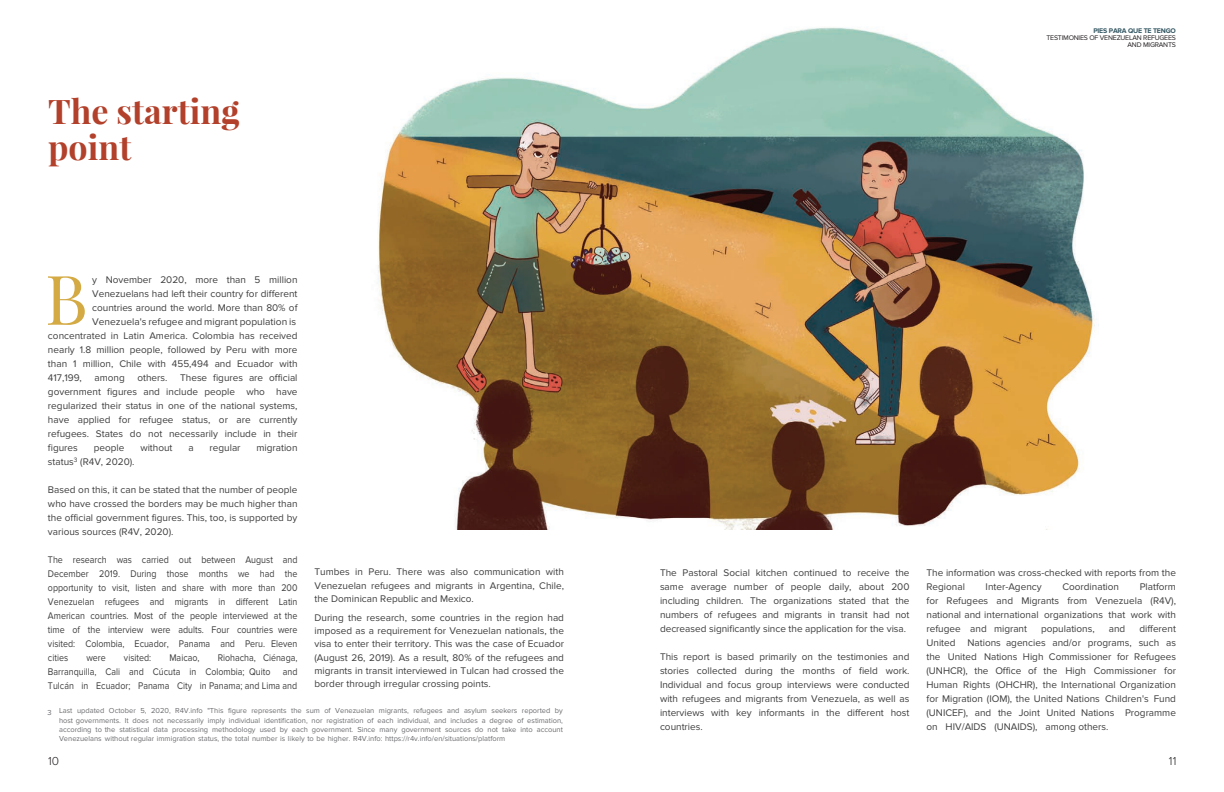
<style>
.page{position:relative;width:1224px;height:792px;background:#fff}
.page>*{position:absolute;margin:0;border:0;box-sizing:border-box;transform-origin:0 0}
.t1{font:68.6px "Playfair Display";color:#d4aa45}
.t2{font:700 34px/36px "Playfair Display";color:#b2402a}
.t3{font:300 12px "Proxima Nova";color:#231f20}
.t4{font:10px/14px "Proxima Nova";color:#3e3e3f;text-align:justify}
.t5{font:10px/14px "Proxima Nova";color:#3e3e3f;text-align:justify;scale:.89 1}
.t6{font:7.5px/9.3px "Proxima Nova";color:#6c6d70;text-align:justify}
.t7{font:7px/7px "Proxima Nova";letter-spacing:-.025em;color:#231f20;text-align:right}
.t8{font:700 7px "Proxima Nova";letter-spacing:-.025em;color:#335763}
</style>
<div class="page">
<img style="left:378px;top:27px;width:717px;height:502px">
<p class="t2" style="left:48px;top:93px;width:193px">The starting point</p>
<p class="t1" style="left:45px;top:256px;width:44px">B</p>
<p class="t4" style="left:92px;top:273px;width:207px">y November 2020, more than 5 million Venezuelans had left their country for different countries around the world. More than 80% of Venezuela's refugee and migrant population is</p>
<p class="t4" style="left:48px;top:329px;width:251px">concentrated in Latin America. Colombia has received nearly 1.8 million people, followed by Peru with more than 1 million, Chile with 455,494 and Ecuador with 417,199,</p>
<p class="t4" style="left:48px;top:371px;width:251px;text-indent:132px">These figures are official government figures and include people who have regularized their status in one of the national systems, have applied for refugee status, or are currently refugees. States do not necessarily include in their figures</p>
<p class="t4" style="left:95px;top:371px;width:32px">among</p>
<p class="t4" style="left:137px;top:371px;width:32px">others.</p>
<p class="t4" style="left:94px;top:441px;width:32px">people</p>
<p class="t4" style="left:140px;top:441px;width:34px">without</p>
<p class="t4" style="left:188px;top:441px;width:7px">a</p>
<p class="t4" style="left:210px;top:441px;width:33px">regular</p>
<p class="t4" style="left:256px;top:441px;width:43px">migration</p>
<p class="t4" style="left:48px;top:455px;width:88px">status<sup>3</sup> (R4V, 2020).</p>
<p class="t4" style="left:48px;top:483px;width:251px">Based on this, it can be stated that the number of people who have crossed the borders may be much higher than the official government figures. This, too, is supported by various sources (R4V, 2020).</p>
<p class="t5" style="left:48px;top:553px;width:282px">The research was carried out between August and December 2019. During those months we had the opportunity to visit, listen and share with more than 200<br>Venezuelan refugees and migrants in different Latin American countries. Most of the people interviewed at the time of the interview were adults. Four countries were visited: Colombia, Ecuador, Panama and Peru. Eleven cities</p>
<p class="t4" style="left:315px;top:565px;width:251px;line-height:13.3px">Tumbes in Peru. There was also communication with Venezuelan refugees and migrants in Argentina, Chile, the Dominican Republic and Mexico.</p>
<p class="t4" style="left:315px;top:611px;width:251px;line-height:13.3px">During the research, some countries in the region had imposed as a requirement for Venezuelan nationals, the visa to enter their territory. This was the case of Ecuador (August 26, 2019). As a result, 80% of the refugees and migrants in transit interviewed in Tulcan had crossed the border through irregular crossing points.</p>
<p class="t5" style="left:48px;top:651px;width:282px;text-indent:170px">Riohacha, Ciénaga, Barranquilla, Cali and Cúcuta in Colombia; Quito and Tulcán in Ecuador; Panama City in Panama; and Lima and</p>
<p class="t6" style="left:59px;top:706px;width:505px">Last updated October 5, 2020, R4V.info "This figure represents the sum of Venezuelan migrants, refugees and asylum seekers reported by host governments. It does not necessarily imply individual identification, nor registration of each individual, and includes a degree of estimation, according to the statistical data processing methodology used by each government. Since many government sources do not take into account Venezuelans without regular immigration status, the total number is likely to be higher. R4V.info: https://r4v.info/en/situations/platform</p>
<p class="t5" style="left:86px;top:651px;width:23px">were</p>
<p class="t5" style="left:124px;top:651px;width:32px">visited:</p>
<p class="t5" style="left:169px;top:651px;width:35px">Maicao,</p>
<p class="t6" style="left:47px;top:707px;width:6px">3</p>
<p class="t8" style="left:1093px;top:27px;width:84px">PIES PARA QUE TE TENGO</p>
<p class="t7" style="left:1046px;top:34px;width:131px">TESTIMONIES OF VENEZUELAN REFUGEES<br>AND MIGRANTS</p>
<p class="t4" style="left:660px;top:566px;width:251px">The Pastoral Social kitchen continued to receive the same average number of people daily, about 200 including children. The organizations stated that the numbers of refugees and migrants in transit had not decreased significantly since the application for the visa.</p>
<p class="t4" style="left:660px;top:650px;width:251px">This report is based primarily on the testimonies and stories collected during the months of field work.<br>Individual and focus group interviews were conducted with refugees and migrants from Venezuela, as well as interviews with key informants in the different host countries.</p>
<p class="t4" style="left:927px;top:566px;width:251px">The information was cross-checked with reports from the<br>Regional</p>
<p class="t4" style="left:986px;top:580px;width:58px">Inter-Agency</p>
<p class="t4" style="left:1062px;top:580px;width:58px">Coordination</p>
<p class="t4" style="left:927px;top:580px;width:251px;text-indent:213px">Platform for Refugees and Migrants from Venezuela (R4V), national and international organizations that work with refugee and migrant</p>
<p class="t4" style="left:927px;top:622px;width:251px;text-indent:213px">different United Nations agencies and/or programs, such as the United Nations High Commissioner for Refugees (UNHCR), the Office of the High Commissioner for Human Rights (OHCHR), the International Organization for Migration (IOM), the United Nations Children's Fund (UNICEF), and the Joint United Nations Programme on HIV/AIDS (UNAIDS), among others.</p>
<p class="t4" style="left:1041px;top:622px;width:55px">populations,</p>
<p class="t4" style="left:1109px;top:622px;width:18px">and</p>
<p class="t3" style="left:48px;top:756px;width:12px">10</p>
<p class="t3" style="left:1169px;top:756px;width:9px">11</p>
</div>
